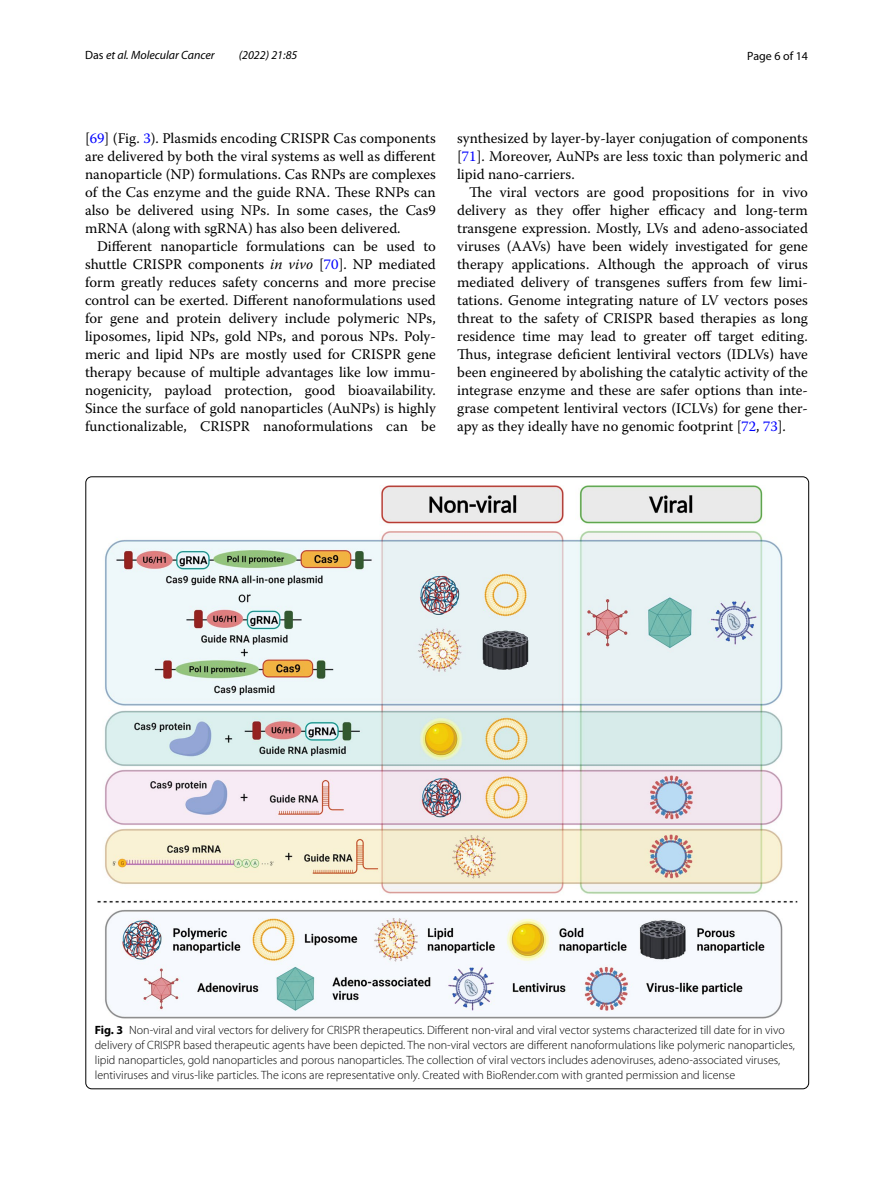
<style>
.page{position:relative;width:893px;height:1187px;background:#fff}
.page>*{position:absolute;margin:0;border:0;box-sizing:border-box;transform-origin:0 0}
.t1{font:14.7px/18px "Warnock Pro";color:#000;text-align:justify}
.t2{font:300 12px/15px "Myriad Pro";color:#000}
.t3{font:italic 12px "Myriad Pro";color:#000}
.t4{font:12px "Myriad Pro";color:#000}
.s1{font-style:normal}
.s2{color:#00f}
.s3{font-style:italic}
.s4{font-weight:700}
</style>
<div class="page">
<img style="left:97px;top:486px;width:700px;height:532px">
<p class="t3" style="left:85px;top:48px;width:131px"><span class="s1">Das</span> et al. Molecular Cancer</p>
<p class="t3" style="left:239px;top:48px;width:60px">(2022) 21:85</p>
<p class="t4" style="left:747px;top:48px;width:62px">Page 6 of 14</p>
<p class="t1" style="left:85px;top:128px;width:352px">[<span class="s2">69</span>] (Fig. <span class="s2">3</span>). Plasmids encoding CRISPR Cas components are delivered by both the viral systems as well as different nanoparticle (NP) formulations. Cas RNPs are complexes of the Cas enzyme and the guide RNA. These RNPs can also be delivered using NPs. In some cases, the Cas9 mRNA (along with sgRNA) has also been delivered.</p>
<p class="t1" style="left:85px;top:236px;width:352px;text-indent:12px">Different nanoparticle formulations can be used to shuttle CRISPR components <span class="s3">in vivo</span> [<span class="s2">70</span>]. NP mediated form greatly reduces safety concerns and more precise control can be exerted. Different nanoformulations used for gene and protein delivery include polymeric NPs, liposomes, lipid NPs, gold NPs, and porous NPs. Poly&shy;meric and lipid NPs are mostly used for CRISPR gene therapy because of multiple advantages like low immu&shy;nogenicity, payload protection, good bioavailability.<br>Since the surface of gold nanoparticles (AuNPs) is highly functionalizable, CRISPR nanoformulations can be</p>
<p class="t1" style="left:457px;top:128px;width:352px">synthesized by layer-by-layer conjugation of components [<span class="s2">71</span>]. Moreover, AuNPs are less toxic than polymeric and lipid nano-carriers.</p>
<p class="t1" style="left:457px;top:182px;width:352px;text-indent:12px">The viral vectors are good propositions for in vivo delivery as they offer higher efficacy and long-term transgene expression. Mostly, LVs and adeno-associated viruses (AAVs) have been widely investigated for gene therapy applications. Although the approach of virus mediated delivery of transgenes suffers from few limi&shy;tations. Genome integrating nature of LV vectors poses threat to the safety of CRISPR based therapies as long residence time may lead to greater off target editing.<br>Thus, integrase deficient lentiviral vectors (IDLVs) have been engineered by abolishing the catalytic activity of the integrase enzyme and these are safer options than inte&shy;grase competent lentiviral vectors (ICLVs) for gene ther&shy;apy as they ideally have no genomic footprint [<span class="s2">72</span>, <span class="s2">73</span>].</p>
<p class="t2" style="left:95px;top:1022px;width:701px"><span class="s4">Fig. 3</span> Non-viral and viral vectors for delivery for CRISPR therapeutics. Different non-viral and viral vector systems characterized till date for in vivo delivery of CRISPR based therapeutic agents have been depicted. The non-viral vectors are different nanoformulations like polymeric nanoparticles, lipid nanoparticles, gold nanoparticles and porous nanoparticles. The collection of viral vectors includes adenoviruses, adeno-associated viruses, lentiviruses and virus-like particles. The icons are representative only. Created with BioRender.com with granted permission and license</p>
</div>
